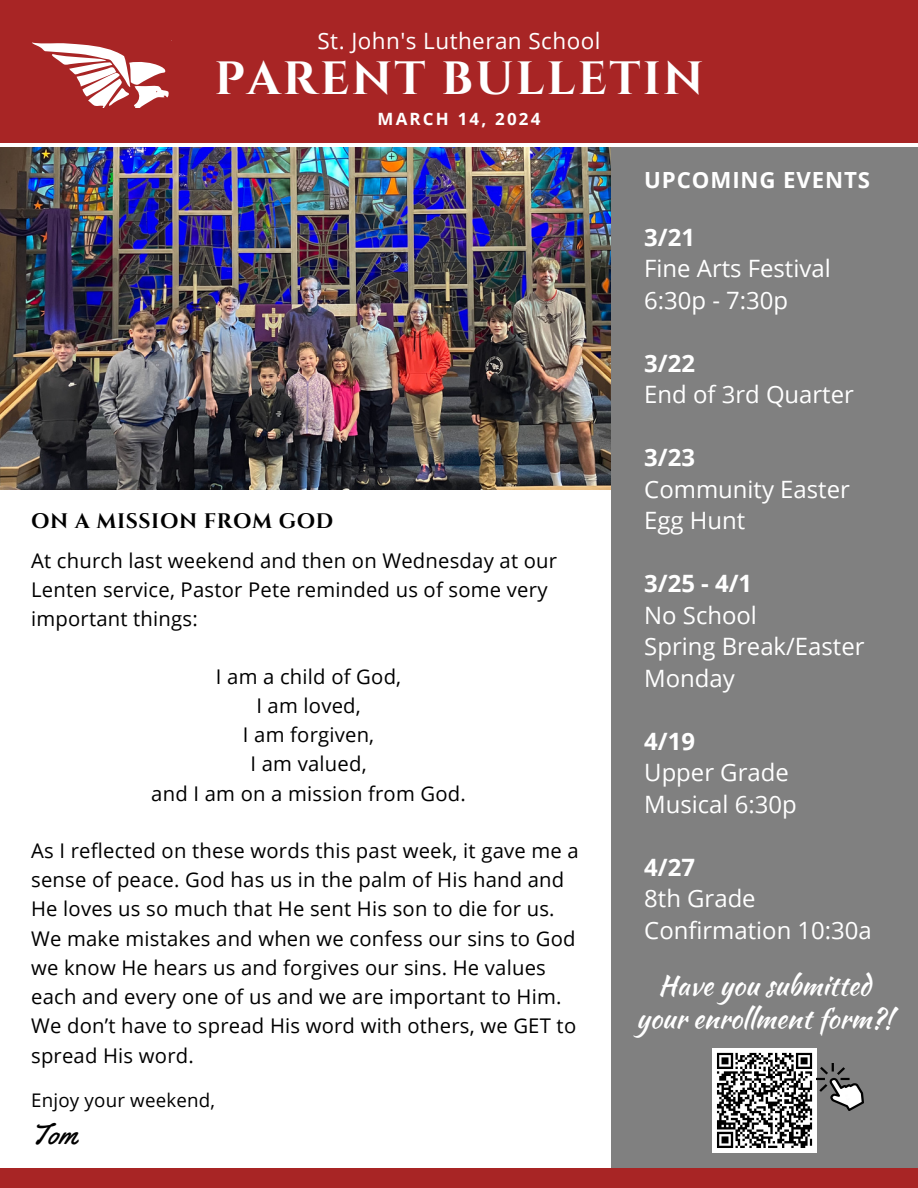
<style>
.page{position:relative;width:918px;height:1188px;background:#fff}
.page>*{position:absolute;margin:0;border:0;box-sizing:border-box;transform-origin:0 0}
.t1{font:700 46.5px "Cinzel";letter-spacing:.05em;color:#fff}
.t2{font:29.25px "Yellowtail";color:#000}
.t3{font:27.45px/32.8px "Kaushan Script";color:#fff;text-align:center}
.t4{font:23.85px/31.5px "Open Sans";color:#fff}
.t5{font:22.5px "Open Sans";letter-spacing:.02em;color:#fff}
.t6{font:700 22.2px "Open Sans";letter-spacing:.04em;color:#fff}
.t7{font:700 21px "Cinzel";letter-spacing:.03em;color:#000}
.t8{font:20.25px/29.2px "Open Sans";letter-spacing:.01em;color:#000}
.t9{font:18.75px "Open Sans";letter-spacing:.01em;color:#000}
.t10{font:700 16.95px "Open Sans";letter-spacing:.13em;color:#fff}
.s1{font-weight:700}
</style>
<div class="page">
<div style="left:0;top:0;width:918px;height:143px;background:#a82525"></div>
<div style="left:0;top:1168px;width:918px;height:20px;background:#a82525"></div>
<div style="left:611px;top:147px;width:307px;height:1020px;background:#808080"></div>
<img style="left:0;top:147px;width:611px;height:342px">
<svg style="left:32px;top:43px;width:137px;height:64px"></svg>
<svg style="left:712px;top:1048px;width:105px;height:105px;background:#959595"></svg>
<img style="left:817px;top:1063px;width:47px;height:47px">
<p class="t5" style="left:318px;top:25px;width:284px">St. John's Lutheran School</p>
<h4 class="t1" style="left:214px;top:48px;width:491px">PARENT BULLETIN</h4>
<p class="t10" style="left:378px;top:107px;width:164px">MARCH 14, 2024</p>
<h3 class="t7" style="left:31px;top:508px;width:304px">ON A MISSION FROM GOD</h3>
<h4 class="t8" style="left:31px;top:545px;width:528px">At church last weekend and then on Wednesday at our<br>Lenten service, Pastor Pete reminded us of some very important things:</h4>
<h6 class="t8" style="left:151px;top:661px;width:316px;text-align:center">I am a child of God,<br>I am loved,<br>I am forgiven,<br>I am valued,<br>and I am on a mission from God.</h6>
<h6 class="t8" style="left:31px;top:835px;width:549px">As I reflected on these words this past week, it gave me a sense of peace. God has us in the palm of His hand and He loves us so much that He sent His son to die for us.<br>We make mistakes and when we confess our sins to God we know He hears us and forgives our sins. He values each and every one of us and we are important to Him.<br>We don’t have to spread His word with others, we GET to spread His word.</h6>
<h4 class="t9" style="left:31px;top:1087px;width:185px">Enjoy your weekend,</h4>
<h4 class="t2" style="left:31px;top:1116px;width:47px">Tom</h4>
<h4 class="t6" style="left:644px;top:165px;width:227px">UPCOMING EVENTS</h4>
<h4 class="t4" style="left:644px;top:221px;width:188px"><span class="s1">3/21<br></span>Fine Arts Festival<br>6:30p - 7:30p</h4>
<h4 class="t4" style="left:644px;top:347px;width:211px"><span class="s1">3/22<br></span>End of 3rd Quarter</h4>
<h2 class="t4" style="left:644px;top:441px;width:207px"><span class="s1">3/23<br></span>Community Easter<br>Egg Hunt</h2>
<p class="t4" style="left:644px;top:567px;width:222px"><span class="s1">3/25 - 4/1<br></span>No School<br>Spring Break/Easter<br>Monday</p>
<h5 class="t4" style="left:644px;top:725px;width:154px"><span class="s1">4/19<br></span>Upper Grade<br>Musical 6:30p</h5>
<h6 class="t4" style="left:644px;top:851px;width:229px"><span class="s1">4/27<br></span>8th Grade<br>Confirmation 10:30a</h6>
<h1 class="t3" style="left:636px;top:968px;width:258px">Have you submitted your enrollment form?!</h1>
</div>
